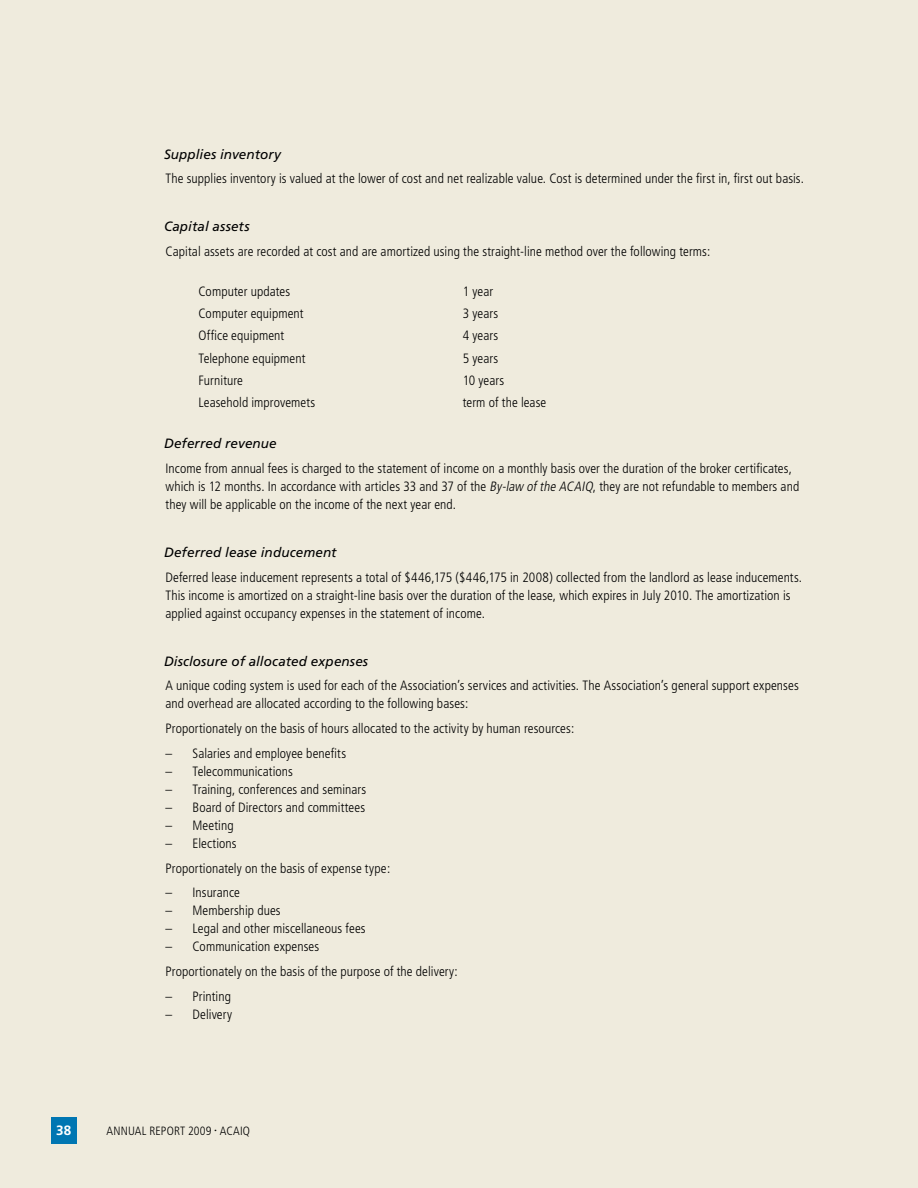
<style>
.page{position:relative;width:918px;height:1188px;background:#efebdd}
.page>*{position:absolute;margin:0;border:0;box-sizing:border-box;transform-origin:0 0}
.t1{font:300 condensed 13.5px/18px "Frutiger";letter-spacing:.005em;color:#000}
.t2{font:italic 13.5px "Frutiger";letter-spacing:.01em;color:#000}
.t3{font:700 13.5px "Frutiger";color:#fff}
.t4{font:300 condensed 12px "Frutiger";letter-spacing:.015em;color:#000}
.s1{font-style:italic}
</style>
<div class="page">
<div style="left:51px;top:1117px;width:25px;height:27px;background:#0076b2"></div>
<p class="t2" style="left:164px;top:146px;width:120px">Supplies inventory</p>
<p class="t1" style="left:166px;top:170px;width:640px">The supplies inventory is valued at the lower of cost and net realizable value. Cost is determined under the first in, first out basis.</p>
<p class="t2" style="left:164px;top:219px;width:87px">Capital assets</p>
<p class="t1" style="left:166px;top:243px;width:547px">Capital assets are recorded at cost and are amortized using the straight-line method over the following terms:</p>
<p class="t1" style="left:199px;top:283px;width:93px">Computer updates</p>
<p class="t1" style="left:463px;top:283px;width:32px">1 year</p>
<p class="t1" style="left:199px;top:305px;width:107px">Computer equipment</p>
<p class="t1" style="left:463px;top:305px;width:37px">3 years</p>
<p class="t1" style="left:199px;top:327px;width:87px">Office equipment</p>
<p class="t1" style="left:463px;top:327px;width:37px">4 years</p>
<p class="t1" style="left:199px;top:349px;width:108px">Telephone equipment</p>
<p class="t1" style="left:463px;top:349px;width:37px">5 years</p>
<p class="t1" style="left:199px;top:371px;width:46px">Furniture</p>
<p class="t1" style="left:463px;top:371px;width:43px">10 years</p>
<p class="t1" style="left:199px;top:393px;width:118px">Leasehold improvemets</p>
<p class="t1" style="left:463px;top:393px;width:85px">term of the lease</p>
<p class="t2" style="left:164px;top:436px;width:114px">Deferred revenue</p>
<p class="t1" style="left:166px;top:459px;width:635px">Income from annual fees is charged to the statement of income on a monthly basis over the duration of the broker certificates, which is 12 months. In accordance with articles 33 and 37 of the <span class="s1">By-law ofthe ACAIQ</span>, they are not refundable to members and they will be applicable on the income of the next year end.</p>
<p class="t2" style="left:164px;top:544px;width:174px">Deferred lease inducement</p>
<p class="t1" style="left:166px;top:568px;width:638px">Deferred lease inducement represents a total of $446,175 ($446,175 in 2008) collected from the landlord as lease inducements.<br>This income is amortized on a straight-line basis over the duration of the lease, which expires in July 2010. The amortization is applied against occupancy expenses in the statement of income.</p>
<p class="t2" style="left:164px;top:653px;width:206px">Disclosure of allocated expenses</p>
<p class="t1" style="left:166px;top:677px;width:635px">A unique coding system is used for each of the Association’s services and activities. The Association’s general support expenses and overhead are allocated according to the following bases:</p>
<p class="t1" style="left:166px;top:720px;width:410px">Proportionately on the basis of hours allocated to the activity by human resources:</p>
<p class="t1" style="left:166px;top:744px;width:182px">– Salaries and employee benefits</p>
<p class="t1" style="left:166px;top:762px;width:129px">– Telecommunications</p>
<p class="t1" style="left:166px;top:780px;width:202px">– Training, conferences and seminars</p>
<p class="t1" style="left:166px;top:798px;width:201px">– Board of Directors and committees</p>
<p class="t1" style="left:166px;top:816px;width:70px">– Meeting</p>
<p class="t1" style="left:166px;top:831px;width:226px;line-height:24.8px">– Elections<br>Proportionately on the basis of expense type:</p>
<p class="t1" style="left:166px;top:884px;width:76px">– Insurance</p>
<p class="t1" style="left:166px;top:902px;width:117px">– Membership dues</p>
<p class="t1" style="left:166px;top:920px;width:202px">– Legal and other miscellaneous fees</p>
<p class="t1" style="left:166px;top:934px;width:294px;line-height:24.8px">– Communication expenses<br>Proportionately on the basis of the purpose of the delivery:</p>
<p class="t1" style="left:166px;top:987px;width:67px">– Printing</p>
<p class="t1" style="left:166px;top:1005px;width:68px">– Delivery</p>
<p class="t3" style="left:56px;top:1123px;width:17px">38</p>
<p class="t4" style="left:107px;top:1124px;width:145px">ANNUAL REPORT 2009 <sup>•</sup> ACAIQ</p>
</div>
